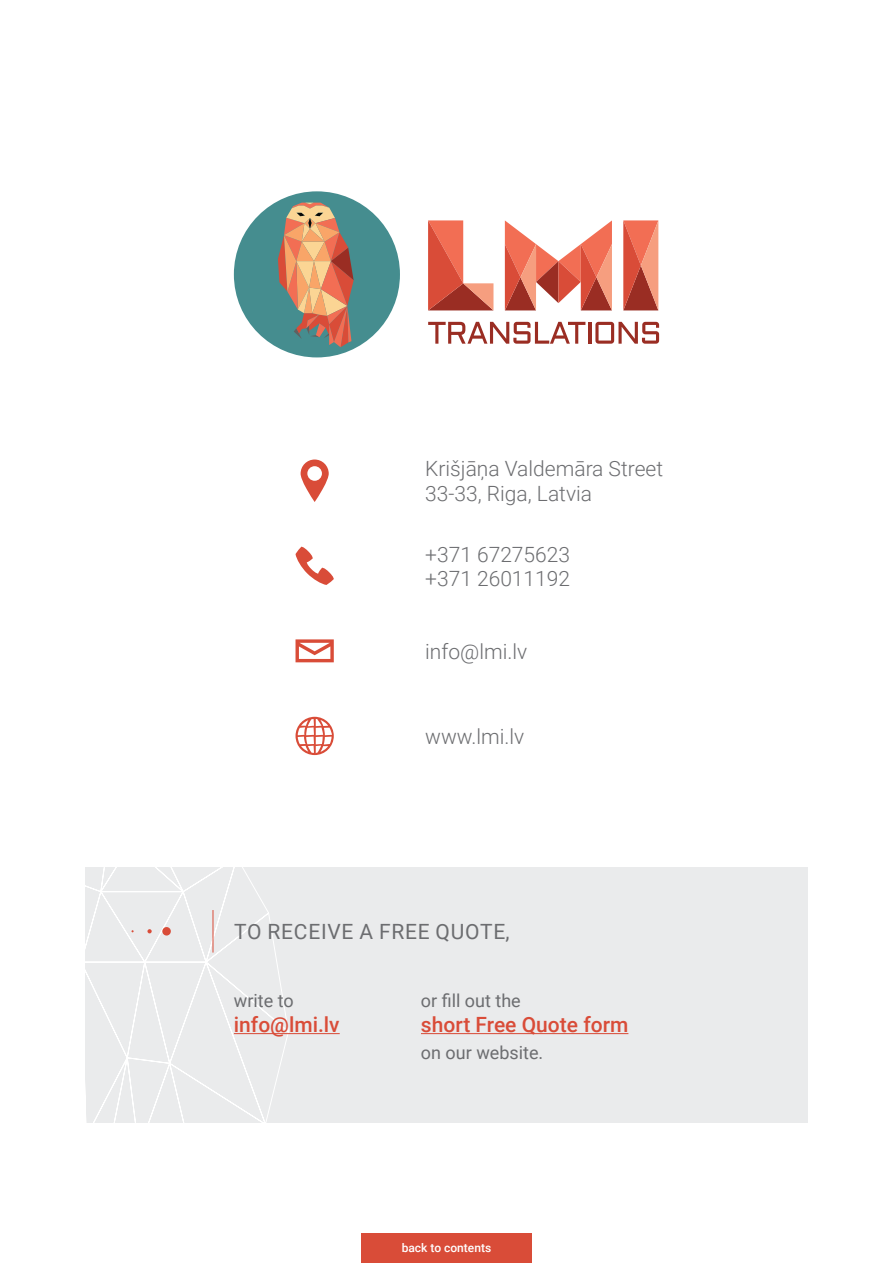
<style>
.page{position:relative;width:893px;height:1263px;background:#fff}
.page>*{position:absolute;margin:0;border:0;box-sizing:border-box;transform-origin:0 0}
.t1{font:300 21px/25.2px "Roboto";color:#6c6d70}
.t2{font:500 21px "Roboto";color:#d94c38}
.t3{font:21px "Roboto";letter-spacing:.035em;color:#6c6d70}
.t4{font:18px "Roboto";color:#6c6d70}
.t5{font:500 12px "Roboto";color:#fff}
</style>
<div class="page">
<div style="left:289px;top:868px;width:519px;height:255px;background:#eaebec"></div>
<div style="left:85px;top:867px;width:204px;height:256px;background:#eaebec"></div>
<hr style="left:234px;top:1033px;width:106px;height:1px;background:#d94c38">
<svg style="left:295px;top:639px;width:39px;height:23px"></svg>
<svg style="left:295px;top:717px;width:39px;height:38px"></svg>
<svg style="left:295px;top:546px;width:39px;height:39px"></svg>
<svg style="left:301px;top:459px;width:28px;height:43px"></svg>
<div style="left:234px;top:191px;width:166px;height:166px;background:#458d8f;border-radius:50%"></div>
<svg style="left:278px;top:203px;width:76px;height:144px"></svg>
<svg style="left:505px;top:220px;width:107px;height:90px"></svg>
<svg style="left:428px;top:220px;width:65px;height:90px"></svg>
<svg style="left:623px;top:220px;width:35px;height:90px;background:#d7644f"></svg>
<svg style="left:428px;top:322px;width:157px;height:22px"></svg>
<hr style="left:588px;top:322px;width:3px;height:22px;background:#9a2d23">
<svg style="left:595px;top:322px;width:64px;height:22px"></svg>
<svg style="left:147px;top:929px;width:5px;height:4px"></svg>
<div style="left:162px;top:927px;width:9px;height:8px;background:#d94c38;border-radius:50%"></div>
<hr style="left:421px;top:1033px;width:207px;height:1px;background:#d94c38">
<hr style="left:213px;top:910px;width:1px;height:42px;background:#d94c38">
<div style="left:361px;top:1233px;width:170px;height:30px;background:#d94c38"></div>
<p class="t1" style="left:425px;top:455px;width:239px">Krišjāņa Valdemāra Street<br>33-33, Riga, Latvia</p>
<p class="t1" style="left:425px;top:541px;width:146px">+371 67275623</p>
<p class="t1" style="left:425px;top:565px;width:146px">+371 26011192</p>
<p class="t1" style="left:425px;top:638px;width:103px">info@lmi.lv</p>
<p class="t1" style="left:425px;top:723px;width:101px">www.lmi.lv</p>
<p class="t3" style="left:234px;top:917px;width:277px">TO RECEIVE A FREE QUOTE,</p>
<p class="t4" style="left:234px;top:988px;width:61px">write to</p>
<p class="t2" style="left:234px;top:1010px;width:107px">info@lmi.lv</p>
<p class="t4" style="left:421px;top:988px;width:101px">or fill out the</p>
<p class="t2" style="left:421px;top:1010px;width:209px">short Free Quote form</p>
<p class="t4" style="left:421px;top:1040px;width:124px">on our website.</p>
<p class="t5" style="left:402px;top:1239px;width:91px">back to contents</p>
</div>
